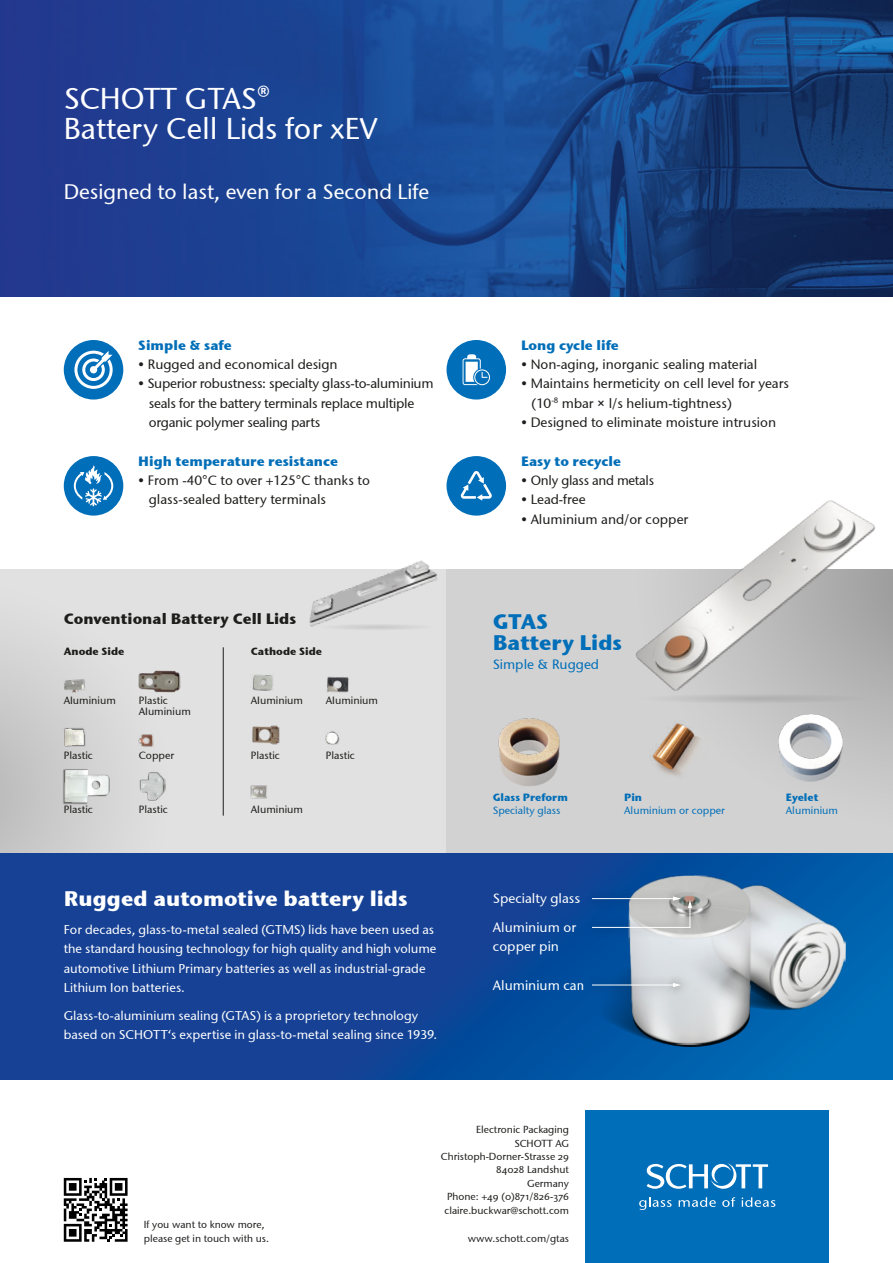
<style>
.page{position:relative;width:893px;height:1263px;background:#fff}
.page>*{position:absolute;margin:0;border:0;box-sizing:border-box;transform-origin:0 0}
.t1{font:30px/30px "Stone Sans ITCTT Medium";color:#fff}
.t2{font:21px "Stone Sans ITCTT Medium";color:#fff}
.t3{font:21px "Stone Sans ITCTT Bold";color:#fff}
.t4{font:21px/21px "Stone Sans ITCTT Bold";color:#006eb8}
.t5{font:15px "Stone Sans ITCTT Bold";color:#1d1d1b}
.t6{font:13.5px/19.2px "Stone Sans ITCTT Medium";color:#1d1d1b}
.t7{font:13.5px/19.2px "Stone Sans ITCTT Medium";letter-spacing:-.02em;color:#1d1d1b}
.t8{font:13.5px "Stone Sans ITCTT Bold";color:#006eb8}
.t9{font:13.5px/28.8px "Stone Sans ITCTT Medium";color:#fff}
.t10{font:13.5px "Stone Sans ITCTT Medium";color:#006eb8}
.t11{font:12.75px/19.2px "Stone Sans ITCTT Medium";color:#fff}
.t12{font:10.5px/10.5px "Stone Sans ITCTT Medium";color:#1d1d1b}
.t13{font:10.5px "Stone Sans ITCTT Medium";color:#006eb8}
.t14{font:10.5px "Stone Sans ITCTT Bold";color:#006eb8}
.t15{font:10.5px "Stone Sans ITCTT Bold";color:#1d1d1b}
.t16{font:10.2px/13.5px "Stone Sans OSITCTT Medium";color:#1d1d1b;text-align:right}
.s1{font-family:"Arial"}
</style>
<div class="page">
<div style="left:0;top:569px;width:446px;height:284px;background:#e1e1e1"></div>
<svg style="left:0;top:645px;width:166px;height:208px"></svg>
<img style="left:0;top:0;width:893px;height:296px">
<div style="left:585px;top:1110px;width:244px;height:153px;background:#006eb8"></div>
<svg style="left:639px;top:1197px;width:33px;height:13px"></svg>
<svg style="left:679px;top:1197px;width:37px;height:10px"></svg>
<svg style="left:722px;top:1197px;width:13px;height:10px"></svg>
<svg style="left:742px;top:1197px;width:33px;height:10px"></svg>
<svg style="left:647px;top:1163px;width:121px;height:26px"></svg>
<svg style="left:0;top:853px;width:893px;height:226px;background:#104798"></svg>
<img style="left:627px;top:875px;width:220px;height:172px">
<img style="left:579px;top:883px;width:115px;height:4px">
<img style="left:579px;top:970px;width:4px;height:30px">
<img style="left:579px;top:887px;width:126px;height:54px">
<svg style="left:583px;top:896px;width:229px;height:151px;background:#88a4bc"></svg>
<div style="left:64px;top:340px;width:59px;height:59px;background:#006eb8;border-radius:50%"></div>
<svg style="left:74px;top:351px;width:39px;height:38px"></svg>
<div style="left:64px;top:456px;width:59px;height:60px;background:#006eb8;border-radius:50%"></div>
<svg style="left:74px;top:465px;width:39px;height:41px"></svg>
<div style="left:447px;top:456px;width:59px;height:60px;background:#006eb8;border-radius:50%"></div>
<svg style="left:461px;top:471px;width:31px;height:30px"></svg>
<div style="left:447px;top:340px;width:59px;height:59px;background:#006eb8;border-radius:50%"></div>
<svg style="left:463px;top:354px;width:27px;height:31px"></svg>
<div style="left:446px;top:569px;width:447px;height:284px;background:#d2d2d2"></div>
<svg style="left:869px;top:718px;width:24px;height:59px"></svg>
<img style="left:652px;top:723px;width:49px;height:53px">
<img style="left:763px;top:718px;width:106px;height:64px">
<img style="left:498px;top:718px;width:62px;height:68px">
<img style="left:635px;top:500px;width:258px;height:218px">
<img style="left:252px;top:725px;width:28px;height:20px">
<svg style="left:326px;top:732px;width:13px;height:12px"></svg>
<img style="left:252px;top:675px;width:22px;height:16px">
<img style="left:327px;top:676px;width:22px;height:17px">
<img style="left:251px;top:785px;width:16px;height:14px">
<img style="left:139px;top:668px;width:41px;height:27px">
<img style="left:63px;top:768px;width:46px;height:36px">
<img style="left:64px;top:769px;width:46px;height:35px">
<img style="left:140px;top:771px;width:25px;height:30px">
<img style="left:139px;top:772px;width:25px;height:29px">
<img style="left:64px;top:728px;width:21px;height:19px">
<img style="left:64px;top:679px;width:22px;height:14px">
<img style="left:139px;top:734px;width:15px;height:13px">
<hr style="left:223px;top:647px;width:1px;height:169px;background:#1d1d1b">
<div style="left:313px;top:623px;width:126px;height:7px;background:#d6d6d6;border-radius:50%"></div>
<img style="left:309px;top:560px;width:129px;height:68px">
<svg style="left:64px;top:1178px;width:64px;height:64px"></svg>
<h1 class="t1" style="left:64px;top:83px;width:315px">SCHOTT GTAS®<br>Battery Cell Lids for xEV</h1>
<h2 class="t2" style="left:64px;top:179px;width:367px">Designed to last, even for a Second Life</h2>
<p class="t8" style="left:138px;top:336px;width:95px">Simple &amp; safe</p>
<p class="t6" style="left:138px;top:355px;width:201px">• Rugged and economical design</p>
<p class="t7" style="left:149px;top:374px;width:286px;text-indent:-11px">• Superior robustness: specialty glass-to-aluminium seals for the battery terminals replace multiple organic polymer sealing parts</p>
<p class="t8" style="left:138px;top:453px;width:201px">High temperature resistance</p>
<p class="t6" style="left:149px;top:471px;width:223px;text-indent:-11px">• From -40°C to over +125°C thanks to glass-sealed battery terminals</p>
<p class="t5" style="left:64px;top:609px;width:234px">Conventional Battery Cell Lids</p>
<p class="t15" style="left:64px;top:644px;width:62px">Anode Side</p>
<p class="t15" style="left:251px;top:644px;width:73px">Cathode Side</p>
<p class="t12" style="left:64px;top:695px;width:54px">AIuminium</p>
<p class="t12" style="left:139px;top:695px;width:54px">Plastic<br>AIuminium</p>
<p class="t12" style="left:251px;top:695px;width:54px">AIuminium</p>
<p class="t12" style="left:326px;top:695px;width:54px">AIuminium</p>
<p class="t12" style="left:64px;top:750px;width:31px">Plastic</p>
<p class="t12" style="left:139px;top:750px;width:37px">Copper</p>
<p class="t12" style="left:251px;top:750px;width:31px">Plastic</p>
<p class="t12" style="left:326px;top:750px;width:31px">Plastic</p>
<p class="t12" style="left:64px;top:804px;width:31px">Plastic</p>
<p class="t12" style="left:139px;top:804px;width:31px">Plastic</p>
<p class="t12" style="left:251px;top:804px;width:54px">AIuminium</p>
<h2 class="t3" style="left:64px;top:885px;width:345px">Rugged automotive battery lids</h2>
<p class="t11" style="left:64px;top:920px;width:374px">For decades, glass-to-metal sealed (GTMS) lids have been used as the standard housing technology for high quality and high volume automotive Lithium Primary batteries as well as industrial-grade Lithium Ion batteries.</p>
<p class="t11" style="left:64px;top:1006px;width:375px">Glass-to-aluminium sealing (GTAS) is a proprietory technology based on SCHOTT‘s expertise in glass-to-metal sealing since 1939.</p>
<p class="t8" style="left:521px;top:336px;width:99px">Long cycle life</p>
<p class="t6" style="left:521px;top:355px;width:238px">• Non-aging, inorganic sealing material</p>
<p class="t6" style="left:532px;top:374px;width:259px;text-indent:-11px">• Maintains hermeticity on cell level for years (10<sup>-8</sup> mbar <span class="s1">×</span> l/s helium-tightness)</p>
<p class="t6" style="left:521px;top:412px;width:257px">• Designed to eliminate moisture intrusion</p>
<p class="t8" style="left:521px;top:453px;width:101px">Easy to recycle</p>
<p class="t6" style="left:521px;top:471px;width:135px">• Only glass and metals</p>
<p class="t6" style="left:521px;top:490px;width:66px">• Lead-free</p>
<p class="t6" style="left:521px;top:509px;width:169px">• Aluminium and/or copper</p>
<h2 class="t4" style="left:493px;top:610px;width:131px">GTAS<br>Battery Lids</h2>
<p class="t10" style="left:493px;top:656px;width:108px">Simple &amp; Rugged</p>
<p class="t14" style="left:493px;top:791px;width:77px">Glass Preform</p>
<p class="t13" style="left:493px;top:804px;width:69px">Specialty glass</p>
<p class="t9" style="left:493px;top:884px;width:89px">Specialty glass<br>Aluminium or</p>
<p class="t9" style="left:493px;top:932px;width:68px">copper pin</p>
<p class="t9" style="left:493px;top:970px;width:93px">Aluminium can</p>
<p class="t14" style="left:624px;top:791px;width:19px">Pin</p>
<p class="t13" style="left:624px;top:804px;width:102px">Aluminium or copper</p>
<p class="t14" style="left:786px;top:791px;width:34px">Eyelet</p>
<p class="t13" style="left:786px;top:804px;width:54px">Aluminium</p>
<p class="t16" style="left:144px;top:1218px;width:127px;text-align:left">If you want to know more, please get in touch with us.</p>
<p class="t16" style="left:441px;top:1122px;width:130px">Electronic Packaging<br>SCHOTT AG<br>Christoph-Dorner-Strasse 29<br>84028 Landshut<br>Germany<br>Phone: +49 (0)871/826-376 claire.buckwar@schott.com</p>
<p class="t16" style="left:468px;top:1231px;width:103px">www.schott.com/gtas</p>
</div>
